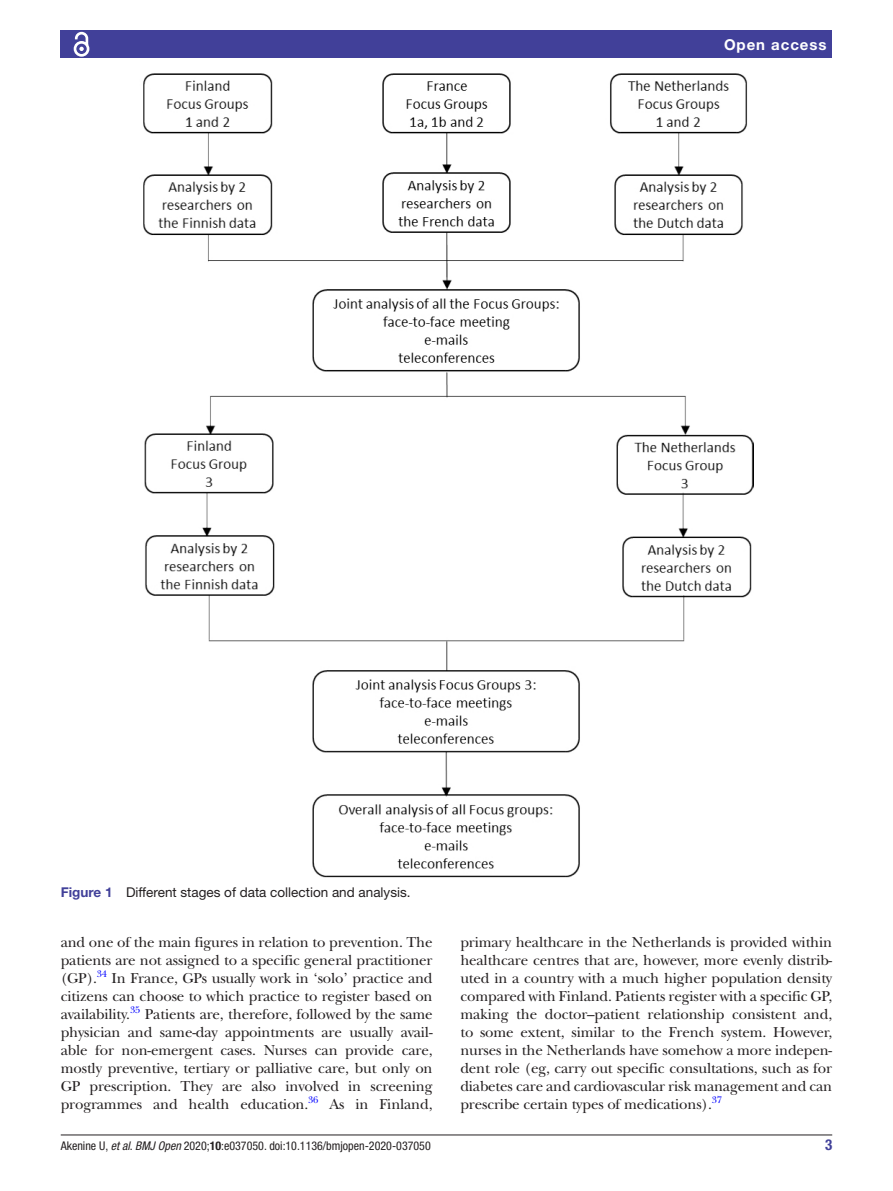
<style>
.page{position:relative;width:893px;height:1191px;background:#fff}
.page>*{position:absolute;margin:0;border:0;box-sizing:border-box;transform-origin:0 0}
.t1{font:15px/18px "New Baskerville";letter-spacing:-.01em;color:#231f20;text-align:justify}
.t2{font:700 15px "Helvetica Neue LT Std";letter-spacing:.065em;color:#fff}
.t3{font:700 condensed 15px "Helvetica Neue LT Std";color:#414099}
.t4{font:13.5px "Helvetica Neue LT Std";color:#231f20}
.t5{font:condensed 12px "Helvetica Neue LT Std";color:#231f20}
.t6{font:9.9px "New Baskerville";color:#00f}
.s1{font-weight:700;color:#414099}
.s2{font-style:italic}
.s3{font-weight:700}
</style>
<div class="page">
<hr style="left:61px;top:1134px;width:771px;height:1px;background:#231f20">
<div style="left:61px;top:31px;width:771px;height:27px;background:#414099"></div>
<svg style="left:73px;top:31px;width:17px;height:26px"></svg>
<img style="left:143px;top:73px;width:611px;height:805px">
<p class="t2" style="left:724px;top:35px;width:104px">Open access</p>
<p class="t4" style="left:61px;top:884px;width:351px"><span class="s1">Figure 1</span> Different stages of data collection and analysis.</p>
<p class="t1" style="left:61px;top:933px;width:373px">and one of the main figures in relation to prevention. The patients are not assigned to a specific general practitioner (GP).</p>
<p class="t6" style="left:97px;top:967px;width:12px">34</p>
<p class="t1" style="left:61px;top:969px;width:373px;text-indent:51px">In France, GPs usually work in ‘solo’ practice and citizens can choose to which practice to register based on availability.</p>
<p class="t6" style="left:130px;top:1003px;width:12px">35</p>
<p class="t1" style="left:61px;top:1005px;width:373px;text-indent:84px">Patients are, therefore, followed by the same physician and same-day appointments are usually avail&shy;able for non-emergent cases. Nurses can provide care, mostly preventive, tertiary or palliative care, but only on GP prescription. They are also involved in screening programmes and health education.<sup>36</sup></p>
<p class="t1" style="left:329px;top:1095px;width:105px">As in Finland,</p>
<p class="t1" style="left:460px;top:933px;width:373px">primary healthcare in the Netherlands is provided within healthcare centres that are, however, more evenly distrib&shy;uted in a country with a much higher population density compared with Finland. Patients register with a specific GP, making the doctor–patient relationship consistent and, to some extent, similar to the French system. However, nurses in the Netherlands have somehow a more indepen&shy;dent role (eg, carry out specific consultations, such as for diabetes care and cardiovascular risk management and can prescribe certain types of medications).<sup>37</sup></p>
<p class="t5" style="left:61px;top:1138px;width:372px">Akenine U, <span class="s2">et al</span>. <span class="s2">BMJ Open</span> 2020;<span class="s3">10</span>:e037050. doi:10.1136/bmjopen-2020-037050</p>
<p class="t3" style="left:825px;top:1135px;width:9px">3</p>
</div>
